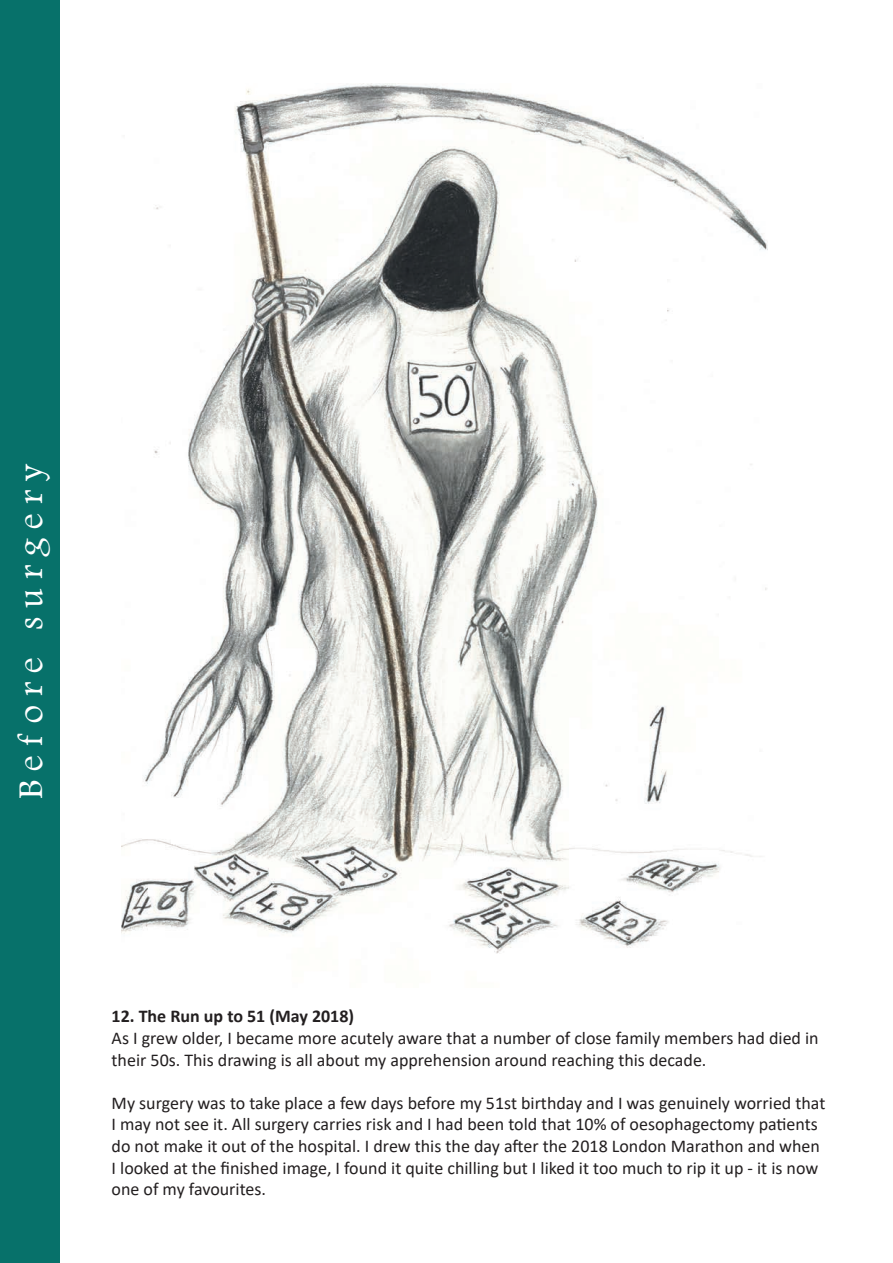
<style>
.page{position:relative;width:893px;height:1263px;background:#fff}
.page>*{position:absolute;margin:0;border:0;box-sizing:border-box;transform-origin:0 0}
.t1{font:36px "Footlight MT Light";color:#fff}
.t2{font:18px/21.6px "Calibri";color:#231f20}
.t3{font:700 18px "Calibri";color:#231f20}
</style>
<div class="page">
<img style="left:121px;top:84px;width:646px;height:870px">
<div style="left:0;top:0;width:60px;height:1263px;background:#07716a"></div>
<h1 class="t1" style="left:9px;top:799px;width:337px;rotate:-90deg">B e f o r e s u r g e r y</h1>
<p class="t3" style="left:112px;top:1004px;width:244px">12. The Run up to 51 (May 2018)</p>
<p class="t2" style="left:112px;top:1027px;width:709px">As I grew older, I became more acutely aware that a number of close family members had died in their 50s. This drawing is all about my apprehension around reaching this decade.</p>
<p class="t2" style="left:112px;top:1091px;width:715px">My surgery was to take place a few days before my 51st birthday and I was genuinely worried that I may not see it. All surgery carries risk and I had been told that 10% of oesophagectomy patients do not make it out of the hospital. I drew this the day after the 2018 London Marathon and when I looked at the finished image, I found it quite chilling but I liked it too much to rip it up - it is now one of my favourites.</p>
</div>
